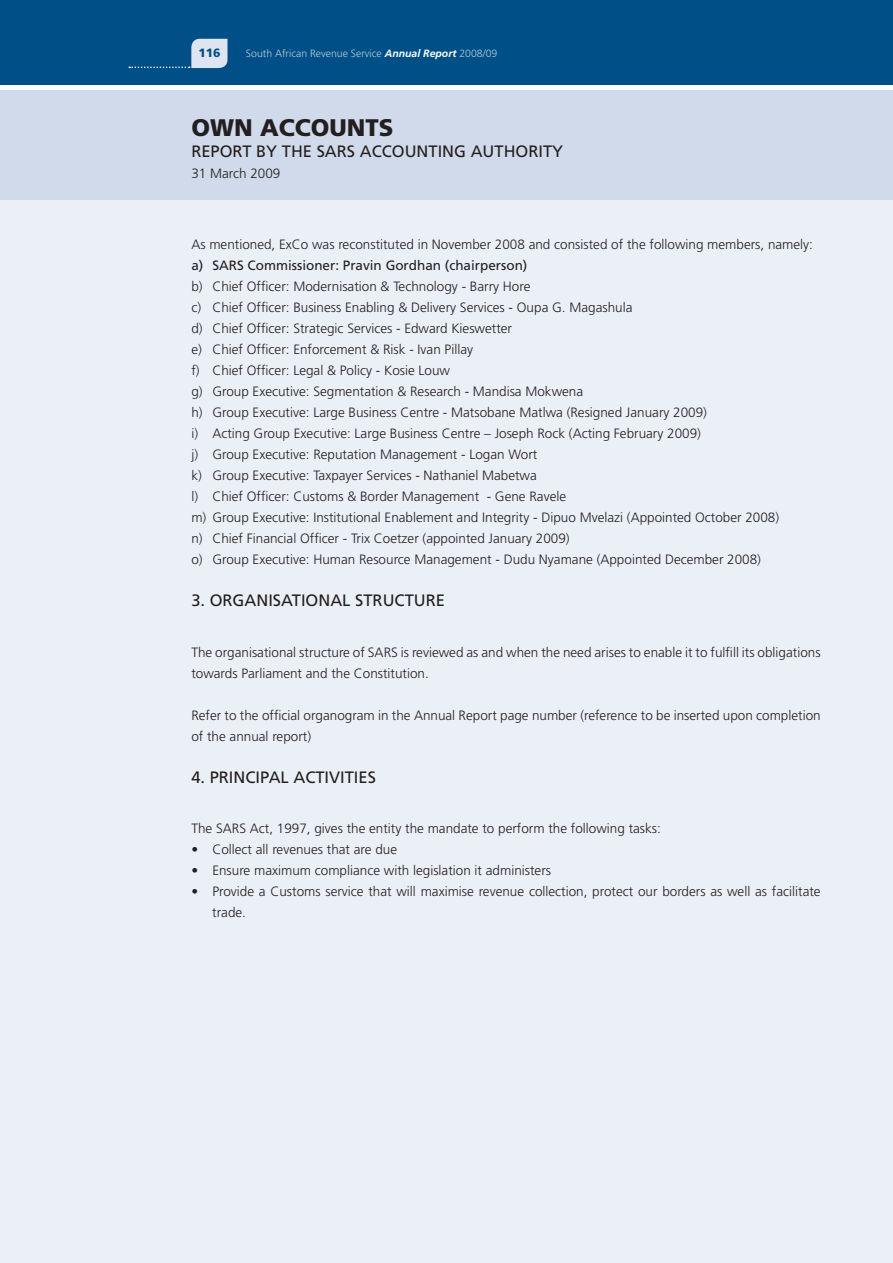
<style>
.page{position:relative;width:893px;height:1263px;background:#fff}
.page>*{position:absolute;margin:0;border:0;box-sizing:border-box;transform-origin:0 0}
.t1{font:900 24px "Frutiger";color:#231f20}
.t2{font:16.5px "Frutiger";color:#231f20}
.t3{font:300 13.5px/21px "Frutiger";color:#231f20}
.t4{font:13.5px "Frutiger";color:#231f20}
.t5{font:900 12px "Frutiger";color:#004f87}
.t6{font:300 10.5px "Frutiger";color:#b9c8de}
.s1{font-weight:700;font-style:italic;color:#fff}
</style>
<div class="page">
<div style="left:0;top:91px;width:893px;height:1172px;background:#ebf0f6"></div>
<div style="left:0;top:90px;width:893px;height:110px;background:#d0daea"></div>
<div style="left:0;top:0;width:893px;height:85px;background:#004f87"></div>
<svg style="left:129px;top:39px;width:98px;height:29px"></svg>
<p class="t5" style="left:199px;top:45px;width:24px">116</p>
<p class="t6" style="left:246px;top:48px;width:253px">South African Revenue Service <span class="s1">Annual Report</span> 2008/09</p>
<h1 class="t1" style="left:191px;top:113px;width:21px">OWN</h1>
<h1 class="t1" style="left:260px;top:113px;width:18px">ACCOUNTS</h1>
<p class="t2" style="left:191px;top:142px;width:40px">RE PORT</p>
<p class="t2" style="left:256px;top:142px;width:306px">by the sars accountIN G authority</p>
<p class="t3" style="left:191px;top:163px;width:91px">31 March 2009</p>
<p class="t3" style="left:191px;top:234px;width:623px">As mentioned, ExCo was reconstituted in November 2008 and consisted of the following members, namely:</p>
<p class="t4" style="left:191px;top:257px;width:29px">a) SARS</p>
<p class="t4" style="left:248px;top:257px;width:281px">Commissioner: Pravin Gordhan (chairperson)</p>
<p class="t3" style="left:191px;top:276px;width:589px">b) Chief Officer: Modernisation &amp; Technology - Barry Hore<br>c) Chief Officer: Business Enabling &amp; Delivery Services - Oupa G. Magashula<br>d) Chief Officer: Strategic Services - Edward Kieswetter<br>e) Chief Officer: Enforcement &amp; Risk - Ivan Pillay<br>f) Chief Officer: Legal &amp; Policy - Kosie Louw<br>g) Group Executive: Segmentation &amp; Research - Mandisa Mokwena<br>h) Group Executive: Large Business Centre - Matsobane Matlwa (Resigned January 2009)<br>i) Acting Group Executive: Large Business Centre – Joseph Rock (Acting February 2009)<br>j) Group Executive: Reputation Management - Logan Wort<br>k) Group Executive: Taxpayer Services - Nathaniel Mabetwa<br>l) Chief Officer: Customs &amp; Border Management - Gene Ravele<br>m) Group Executive: Institutional Enablement and Integrity - Dipuo Mvelazi (Appointed October 2008) n) Chief Financial Officer - Trix Coetzer (appointed January 2009)<br>o) Group Executive: Human Resource Management - Dudu Nyamane (Appointed December 2008)</p>
<p class="t2" style="left:191px;top:590px;width:64px">3. ORGANISATIONA</p>
<p class="t2" style="left:342px;top:590px;width:24px">L STRUCTURE</p>
<p class="t3" style="left:191px;top:641px;width:631px">The organisational structure of SARS is reviewed as and when the need arises to enable it to fulfill its obligations towards Parliament and the Constitution.</p>
<p class="t3" style="left:191px;top:704px;width:631px">Refer to the official organogram in the Annual Report page number (reference to be inserted upon completion of the annual report)</p>
<p class="t2" style="left:191px;top:767px;width:37px">4. PRINCI</p>
<p class="t2" style="left:260px;top:767px;width:43px">PAL ACTIVITIES</p>
<p class="t3" style="left:191px;top:818px;width:471px">The SARS Act, 1997, gives the entity the mandate to perform the following tasks:</p>
<p class="t3" style="left:191px;top:839px;width:207px">• Collect all revenues that are due</p>
<p class="t3" style="left:191px;top:860px;width:361px">• Ensure maximum compliance with legislation it administers</p>
<p class="t3" style="left:212px;top:881px;width:610px;text-indent:-21px">• Provide a Customs service that will maximise revenue collection, protect our borders as well as facilitate trade.</p>
</div>
